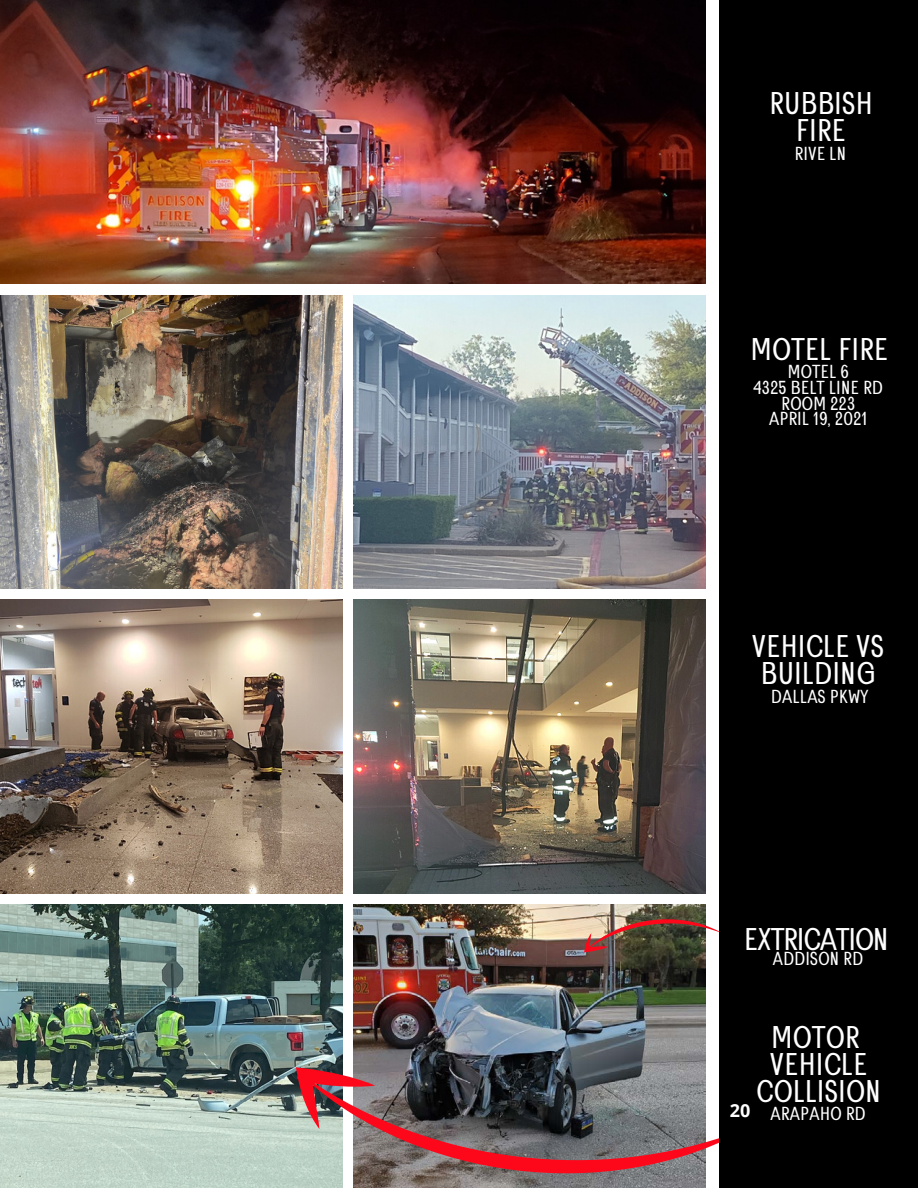
<style>
.page{position:relative;width:918px;height:1188px;background:#fff}
.page>*{position:absolute;margin:0;border:0;box-sizing:border-box;transform-origin:0 0}
.t1{font:30px/27px "Brendon";color:#fff;text-align:center}
.t2{font:30px "Brendon";letter-spacing:-.045em;color:#fff}
.t3{font:18px/15.8px "Brendon";color:#fff;text-align:center}
.t4{font:700 18px "Open Sans";color:#fff}
</style>
<div class="page">
<img style="left:0;top:0;width:706px;height:283px">
<img style="left:0;top:296px;width:342px;height:292px">
<img style="left:353px;top:296px;width:353px;height:292px">
<img style="left:0;top:600px;width:342px;height:293px">
<img style="left:353px;top:600px;width:353px;height:293px">
<img style="left:0;top:904px;width:342px;height:284px">
<img style="left:353px;top:904px;width:353px;height:284px">
<svg style="left:296px;top:1067px;width:423px;height:108px;background:#7f6366"></svg>
<img style="left:584px;top:919px;width:135px;height:33px">
<div style="left:719px;top:0;width:199px;height:1188px;background:#000"></div>
<h1 class="t1" style="left:769px;top:91px;width:105px">RUBBISH<br>FIRE</h1>
<p class="t3" style="left:795px;top:146px;width:53px">RIVE LN</p>
<h1 class="t1" style="left:750px;top:336px;width:140px">MOTEL FIRE</h1>
<p class="t3" style="left:753px;top:364px;width:131px">MOTEL 6<br>4325 BELT LINE RD<br>ROOM 223<br>APRIL 19, 2021</p>
<h1 class="t1" style="left:752px;top:634px;width:134px;text-align:left">VEHICLE VS<br>BUILDING</h1>
<p class="t3" style="left:771px;top:689px;width:99px">DALLAS PKWY</p>
<h1 class="t2" style="left:744px;top:922px;width:146px">EXTRICATION</h1>
<p class="t3" style="left:773px;top:951px;width:92px">ADDISON RD</p>
<h1 class="t1" style="left:756px;top:1024px;width:127px">MOTOR<br>VEHICLE<br>COLLISION</h1>
<p class="t4" style="left:730px;top:1098px;width:22px">20</p>
<p class="t3" style="left:770px;top:1106px;width:97px">ARAPAHO RD</p>
</div>
